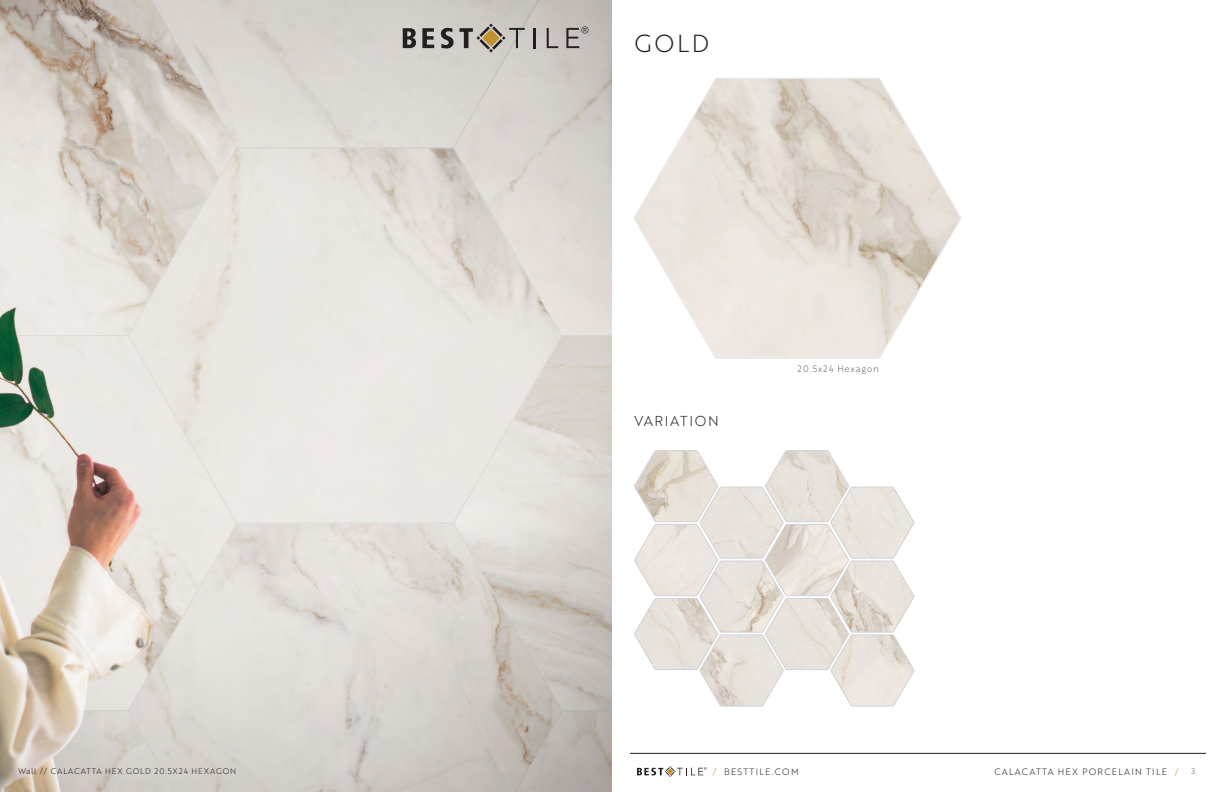
<style>
.page{position:relative;width:1224px;height:792px;background:#fff}
.page>*{position:absolute;margin:0;border:0;box-sizing:border-box;transform-origin:0 0}
.t1{font:24px "Brother 1816 Light";color:#231f20}
.t2{font:14px "Brother 1816 Light";letter-spacing:.115em;color:#231f20}
.t3{font:9px "Brother 1816 Light";letter-spacing:.14em;color:#231f20}
.t4{font:9px "Brother 1816 Light";letter-spacing:.075em;color:#636366}
.t5{font:8px "Brother 1816 Light";letter-spacing:.115em;color:#231f20}
.t6{font:8px "Brother 1816 Light";color:#636366}
.s1{color:#c2922c}
</style>
<div class="page">
<hr style="left:630px;top:753px;width:576px;height:1px;background:#231f20">
<svg style="left:637px;top:766px;width:70px;height:11px"></svg>
<img style="left:0;top:0;width:612px;height:792px">
<hr style="left:534px;top:28px;width:2px;height:20px;background:#231f20">
<svg style="left:547px;top:28px;width:11px;height:20px"></svg>
<svg style="left:566px;top:26px;width:23px;height:22px"></svg>
<svg style="left:403px;top:28px;width:13px;height:20px"></svg>
<svg style="left:422px;top:28px;width:12px;height:20px"></svg>
<svg style="left:441px;top:28px;width:13px;height:20px"></svg>
<svg style="left:460px;top:24px;width:65px;height:29px;background:#afa89c"></svg>
<svg style="left:634px;top:450px;width:280px;height:256px"></svg>
<svg style="left:634px;top:78px;width:327px;height:281px"></svg>
<p class="t1" style="left:634px;top:26px;width:76px">GOLD</p>
<p class="t2" style="left:634px;top:411px;width:86px">VARIATION</p>
<p class="t4" style="left:798px;top:362px;width:83px">20.5x24 Hexagon</p>
<p class="t5" style="left:18px;top:765px;width:220px">Wall // CALACATTA HEX GOLD 20.5X24 HEXAGON</p>
<p class="t3" style="left:994px;top:766px;width:186px">CALACATTA HEX PORCELAIN TILE <span class="s1">/</span></p>
<p class="t3" style="left:713px;top:765px;width:87px"><span class="s1">/</span> BESTTILE.COM</p>
<p class="t6" style="left:1192px;top:766px;width:5px">3</p>
</div>
